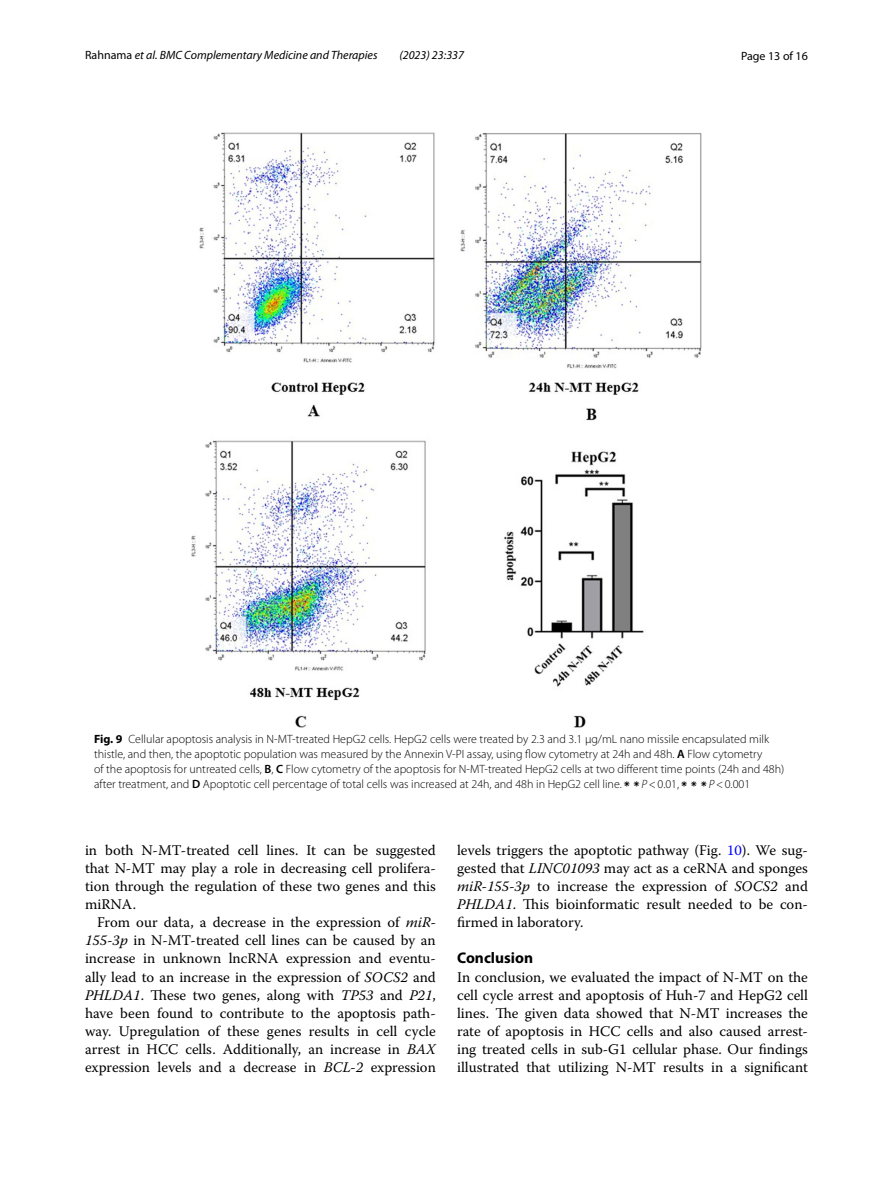
<style>
.page{position:relative;width:893px;height:1187px;background:#fff}
.page>*{position:absolute;margin:0;border:0;box-sizing:border-box;transform-origin:0 0}
.t1{font:700 15.45px "Myriad Pro";color:#000}
.t2{font:14.7px/18px "Warnock Pro";color:#000;text-align:justify}
.t3{font:300 12px/15px "Myriad Pro";color:#000}
.t4{font:italic 12px "Myriad Pro";color:#000}
.t5{font:12px "Myriad Pro";color:#000}
.s1{font-style:normal}
.s2{font-weight:700}
.s3{font-weight:600}
.s4{font-family:"Code 2000";font-weight:400}
.s5{font-style:italic}
.s6{color:#00f}
</style>
<div class="page">
<img style="left:191px;top:133px;width:511px;height:594px">
<p class="t4" style="left:85px;top:48px;width:294px"><span class="s1">Rahnama</span> et al. BMC Complementary Medicine and Therapies</p>
<p class="t4" style="left:399px;top:48px;width:66px">(2023) 23:337</p>
<p class="t5" style="left:741px;top:48px;width:68px">Page 13 of 16</p>
<p class="t3" style="left:94px;top:731px;width:692px"><span class="s2">Fig. 9</span> Cellular apoptosis analysis in N-MT-treated HepG2 cells. HepG2 cells were treated by 2.3 and 3.1 µg/mL nano missile encapsulated milk thistle, and then, the apoptotic population was measured by the Annexin V-PI assay, using flow cytometry at 24h and 48h. <span class="s3">A</span> Flow cytometry<br>of the apoptosis for untreated cells, <span class="s3">B</span>, <span class="s3">C</span> Flow cytometry of the apoptosis for N-MT-treated HepG2 cells at two different time points (24h and 48h) after treatment, and <span class="s3">D</span> Apoptotic cell percentage of total cells was increased at 24h, and 48h in HepG2 cell line.<span class="s4">∗ ∗</span><span class="s5">P</span>&lt;0.01,<span class="s4">∗ ∗ ∗</span><span class="s5">P</span>&lt;0.001</p>
<p class="t2" style="left:85px;top:841px;width:352px">in both N-MT-treated cell lines. It can be suggested that N-MT may play a role in decreasing cell prolifera&shy;tion through the regulation of these two genes and this miRNA.</p>
<p class="t2" style="left:85px;top:913px;width:352px;text-indent:12px">From our data, a decrease in the expression of <span class="s5">miR-155-3p</span> in N-MT-treated cell lines can be caused by an increase in unknown lncRNA expression and eventu&shy;ally lead to an increase in the expression of <span class="s5">SOCS2</span> and <span class="s5">PHLDA1</span>. These two genes, along with <span class="s5">TP53</span> and <span class="s5">P21</span>, have been found to contribute to the apoptosis path&shy;way. Upregulation of these genes results in cell cycle arrest in HCC cells. Additionally, an increase in <span class="s5">BAX </span>expression levels and a decrease in <span class="s5">BCL-2</span> expression</p>
<p class="t2" style="left:457px;top:841px;width:352px">levels triggers the apoptotic pathway (Fig. <span class="s6">10</span>). We sug&shy;gested that <span class="s5">LINC01093</span> may act as a ceRNA and sponges <span class="s5">miR-155-3p</span> to increase the expression of <span class="s5">SOCS2</span> and <span class="s5">PHLDA1</span>. This bioinformatic result needed to be con&shy;firmed in laboratory.</p>
<p class="t1" style="left:457px;top:948px;width:77px">Conclusion</p>
<p class="t2" style="left:457px;top:967px;width:352px">In conclusion, we evaluated the impact of N-MT on the cell cycle arrest and apoptosis of Huh-7 and HepG2 cell lines. The given data showed that N-MT increases the rate of apoptosis in HCC cells and also caused arrest&shy;ing treated cells in sub-G1 cellular phase. Our findings illustrated that utilizing N-MT results in a significant</p>
</div>
